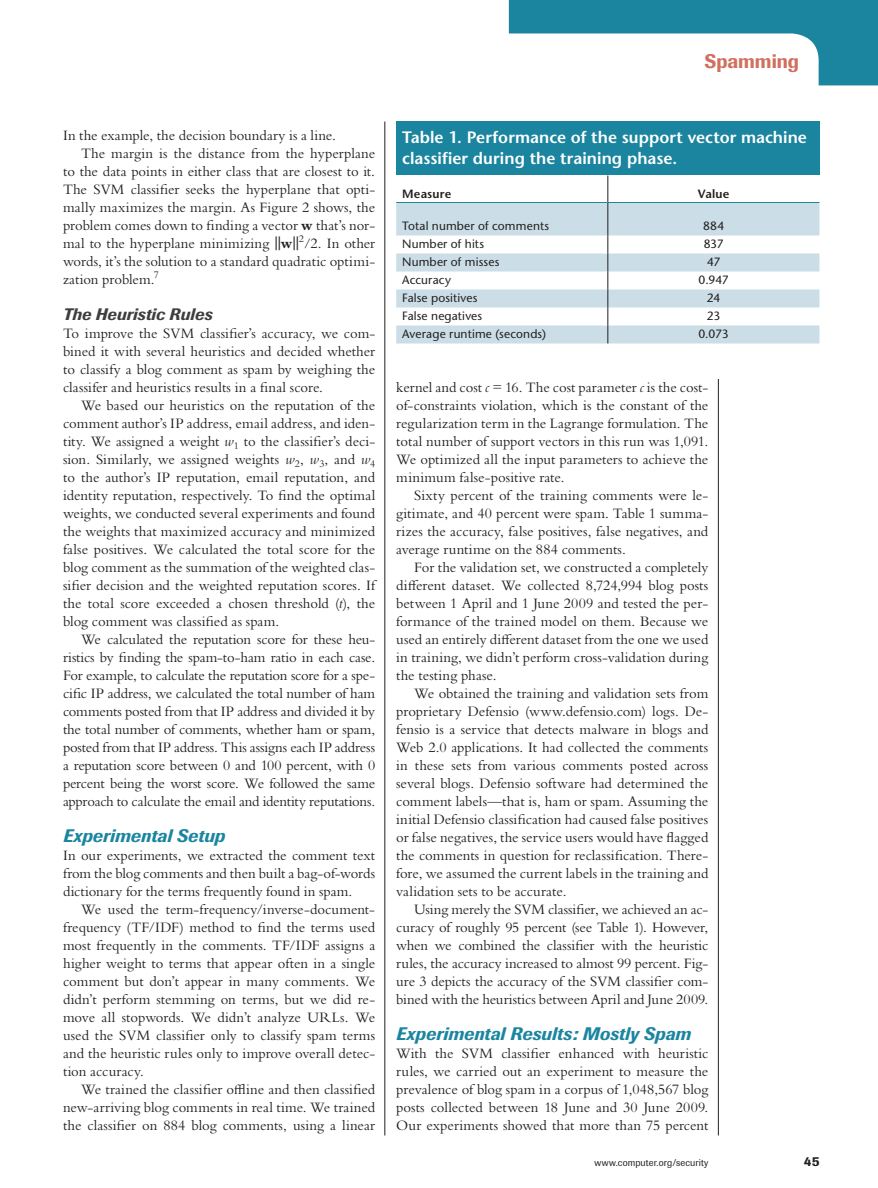
<style>
.page{position:relative;width:878px;height:1188px;background:#fff}
.page>*{position:absolute;margin:0;border:0;box-sizing:border-box;transform-origin:0 0}
.t1{font:500 19.5px "Imago";color:#d0705f}
.Heading_1{font:italic 500 18px "Imago";letter-spacing:.005em;color:#1b85a0}
.TABLE_TITLE{font:600 16.5px/21px "Stone Sans Std";letter-spacing:.005em;color:#fff}
.Heading_2{font:italic 500 16.5px "Imago";letter-spacing:.01em;color:#3e3e3f}
.PARAGRAPH{font:15px/18px "Bembo Std";color:#231f20;text-align:justify}
.PARAGRAPH__NO_INDENT{font:15px/18px "Bembo Std";color:#231f20;text-align:justify}
.t2{font:500 13.5px "Imago";color:#231f20}
.TABLE_ROW{font:500 12px "Stone Sans Std";letter-spacing:.01em;color:#231f20}
.TABLE_COLUMN_HEADER{font:600 12px "Stone Sans Std";letter-spacing:.015em;color:#231f20}
.t3{font:9.75px "Imago";letter-spacing:.015em;color:#231f20}
.s1{font-weight:700}
.s2{font-style:italic}
</style>
<div class="page">
<svg style="left:509px;top:0;width:369px;height:85px"></svg>
<hr style="left:718px;top:122px;width:1px;height:1014px;background:#231f20">
<hr style="left:384px;top:122px;width:1px;height:1014px;background:#231f20">
<div style="left:396px;top:122px;width:423px;height:258px;background:#fff"></div>
<div style="left:396px;top:122px;width:423px;height:54px;background:#1b85a0"></div>
<svg style="left:396px;top:203px;width:423px;height:141px;fill:#cbdee7"></svg>
<hr style="left:607px;top:203px;width:1px;height:33px;background:#231f20">
<svg style="left:607px;top:236px;width:1px;height:108px"></svg>
<svg style="left:607px;top:176px;width:2px;height:26px"></svg>
<hr style="left:396px;top:202px;width:212px;height:1px;background:#1b85a0">
<hr style="left:608px;top:202px;width:211px;height:1px;background:#1b85a0">
<h1 class="t1" style="left:704px;top:49px;width:96px">Spamming</h1>
<p class="PARAGRAPH" style="left:63px;top:126px;width:274px">In the example, the decision boundary is a line.</p>
<p class="PARAGRAPH" style="left:63px;top:144px;width:313px;text-indent:18px">The margin is the distance from the hyperplane to the data points in either class that are closest to it.<br>The SVM classifier seeks the hyperplane that opti&shy;mally maximizes the margin. As Figure 2 shows, the problem comes down to finding a vector <span class="s1">w</span> that’s nor&shy;mal to the hyperplane minimizing ∥<span class="s1">w</span>∥<sup>2</sup>/2. In other words, it’s the solution to a standard quadratic optimi&shy;zation problem.<sup>7</sup></p>
<p class="Heading_2" style="left:63px;top:304px;width:151px">The Heuristic Rules</p>
<p class="PARAGRAPH__NO_INDENT" style="left:63px;top:324px;width:314px">To improve the SVM classifier’s accuracy, we com&shy;bined it with several heuristics and decided whether to classify a blog comment as spam by weighing the classifer and heuristics results in a final score.</p>
<p class="PARAGRAPH" style="left:63px;top:396px;width:314px;text-indent:18px">We based our heuristics on the reputation of the comment author’s IP address, email address, and iden&shy;tity. We assigned a weight <span class="s2">w</span><sub>1</sub> to the classifier’s deci&shy;sion. Similarly, we assigned weights <span class="s2">w</span><sub>2</sub>, <span class="s2">w</span><sub>3</sub>, and <span class="s2">w</span><sub>4 </sub>to the author’s IP reputation, email reputation, and identity reputation, respectively. To find the optimal weights, we conducted several experiments and found the weights that maximized accuracy and minimized false positives. We calculated the total score for the blog comment as the summation of the weighted clas&shy;sifier decision and the weighted reputation scores. If the total score exceeded a chosen threshold (<span class="s2">t</span>), the blog comment was classified as spam.</p>
<p class="PARAGRAPH" style="left:63px;top:630px;width:314px;text-indent:18px">We calculated the reputation score for these heu&shy;ristics by finding the spam-to-ham ratio in each case.<br>For example, to calculate the reputation score for a spe&shy;cific IP address, we calculated the total number of ham comments posted from that IP address and divided it by the total number of comments, whether ham or spam, posted from that IP address. This assigns each IP address a reputation score between 0 and 100 percent, with 0 percent being the worst score. We followed the same approach to calculate the email and identity reputations.</p>
<p class="Heading_1" style="left:63px;top:824px;width:164px">Experimental Setup</p>
<p class="PARAGRAPH__NO_INDENT" style="left:63px;top:846px;width:313px">In our experiments, we extracted the comment text from the blog comments and then built a bag-of-words dictionary for the terms frequently found in spam.</p>
<p class="PARAGRAPH" style="left:63px;top:900px;width:314px;text-indent:18px">We used the term-frequency/inverse-document&shy;frequency (TF/IDF) method to find the terms used most frequently in the comments. TF/IDF assigns a higher weight to terms that appear often in a single comment but don’t appear in many comments. We didn’t perform stemming on terms, but we did re&shy;move all stopwords. We didn’t analyze URLs. We used the SVM classifier only to classify spam terms and the heuristic rules only to improve overall detec&shy;tion accuracy.</p>
<p class="PARAGRAPH" style="left:63px;top:1080px;width:313px;text-indent:18px">We trained the classifier offline and then classified new-arriving blog comments in real time. We trained the classifier on 884 blog comments, using a linear</p>
<p class="TABLE_TITLE" style="left:402px;top:126px;width:406px">Table 1. Performance of the support vector machine classifier during the training phase.</p>
<p class="TABLE_COLUMN_HEADER" style="left:402px;top:187px;width:51px">Measure</p>
<p class="TABLE_COLUMN_HEADER" style="left:697px;top:187px;width:33px">Value</p>
<p class="TABLE_ROW" style="left:402px;top:218px;width:148px">Total number of comments</p>
<p class="TABLE_ROW" style="left:703px;top:218px;width:23px">884</p>
<p class="TABLE_ROW" style="left:402px;top:236px;width:83px">Number of hits</p>
<p class="TABLE_ROW" style="left:703px;top:236px;width:21px">837</p>
<p class="TABLE_ROW" style="left:402px;top:254px;width:99px">Number of misses</p>
<p class="TABLE_ROW" style="left:707px;top:254px;width:15px">47</p>
<p class="TABLE_ROW" style="left:402px;top:272px;width:50px">Accuracy</p>
<p class="TABLE_ROW" style="left:698px;top:272px;width:32px">0.947</p>
<p class="TABLE_ROW" style="left:402px;top:290px;width:77px">False positives</p>
<p class="TABLE_ROW" style="left:707px;top:290px;width:15px">24</p>
<p class="TABLE_ROW" style="left:402px;top:308px;width:82px">False negatives</p>
<p class="TABLE_ROW" style="left:706px;top:308px;width:15px">23</p>
<p class="TABLE_ROW" style="left:402px;top:326px;width:145px">Average runtime (seconds)</p>
<p class="TABLE_ROW" style="left:698px;top:326px;width:32px">0.073</p>
<p class="PARAGRAPH" style="left:396px;top:378px;width:314px">kernel and cost <span class="s2">c</span> = 16. The cost parameter <span class="s2">c</span> is the cost&shy;of-constraints violation, which is the constant of the regularization term in the Lagrange formulation. The total number of support vectors in this run was 1,091.<br>We optimized all the input parameters to achieve the minimum false-positive rate.</p>
<p class="PARAGRAPH" style="left:396px;top:486px;width:314px;text-indent:18px">Sixty percent of the training comments were le&shy;gitimate, and 40 percent were spam. Table 1 summa&shy;rizes the accuracy, false positives, false negatives, and average runtime on the 884 comments.</p>
<p class="PARAGRAPH" style="left:396px;top:558px;width:314px;text-indent:18px">For the validation set, we constructed a completely different dataset. We collected 8,724,994 blog posts between 1 April and 1 June 2009 and tested the per&shy;formance of the trained model on them. Because we used an entirely different dataset from the one we used in training, we didn’t perform cross-validation during the testing phase.</p>
<p class="PARAGRAPH" style="left:396px;top:684px;width:314px;text-indent:18px">We obtained the training and validation sets from proprietary Defensio (www.defensio.com) logs. De&shy;fensio is a service that detects malware in blogs and Web 2.0 applications. It had collected the comments in these sets from various comments posted across several blogs. Defensio software had determined the comment labels—that is, ham or spam. Assuming the initial Defensio classification had caused false positives or false negatives, the service users would have flagged the comments in question for reclassification. There&shy;fore, we assumed the current labels in the training and validation sets to be accurate.</p>
<p class="PARAGRAPH" style="left:396px;top:900px;width:314px;text-indent:18px">Using merely the SVM classifier, we achieved an ac&shy;curacy of roughly 95 percent (see Table 1). However, when we combined the classifier with the heuristic rules, the accuracy increased to almost 99 percent. Fig&shy;ure 3 depicts the accuracy of the SVM classifier com&shy;bined with the heuristics between April and June 2009.</p>
<p class="Heading_1" style="left:396px;top:1022px;width:296px">Experimental Results: Mostly Spam</p>
<p class="PARAGRAPH__NO_INDENT" style="left:396px;top:1044px;width:313px">With the SVM classifier enhanced with heuristic rules, we carried out an experiment to measure the prevalence of blog spam in a corpus of 1,048,567 blog posts collected between 18 June and 30 June 2009.<br>Our experiments showed that more than 75 percent</p>
<p class="t3" style="left:594px;top:1156px;width:115px">www.computer.org/security</p>
<p class="t2" style="left:804px;top:1153px;width:17px">45</p>
</div>
